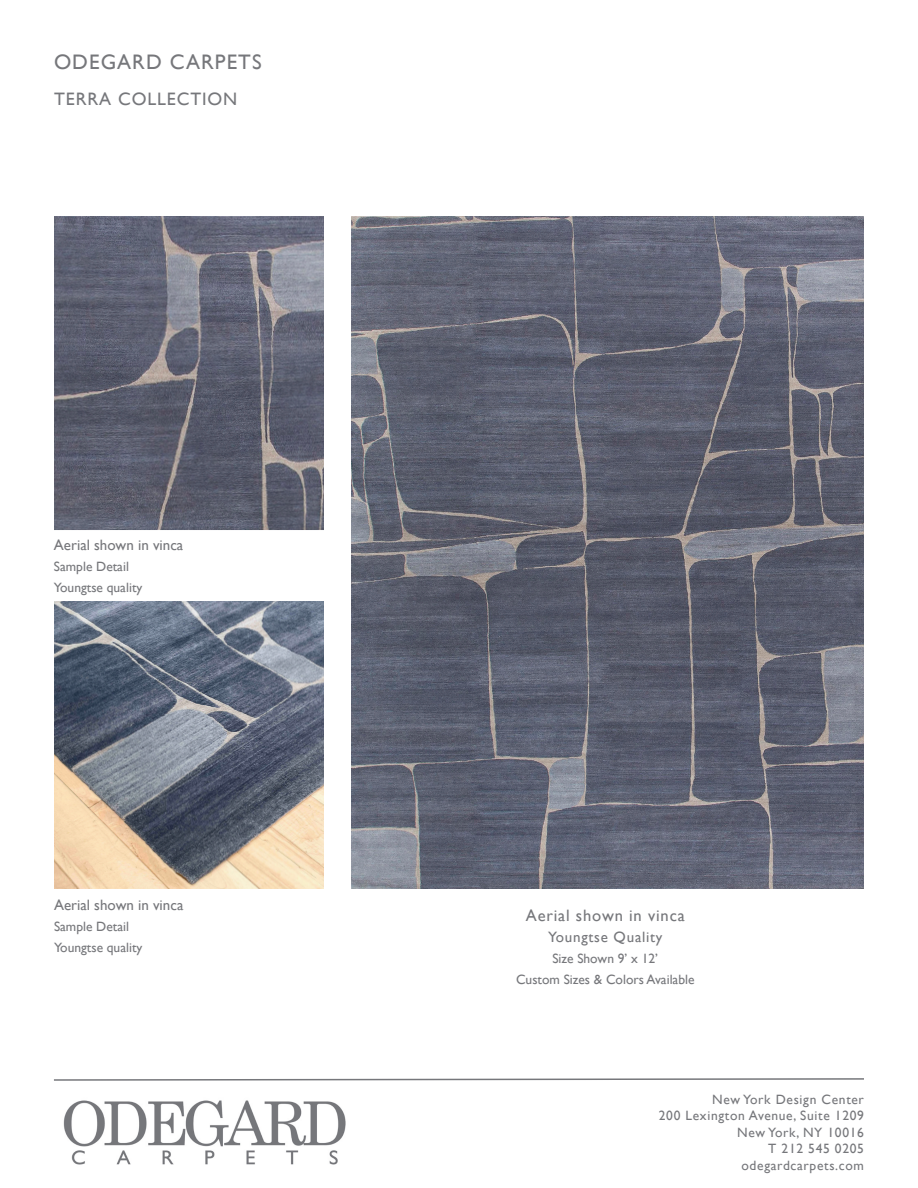
<style>
.page{position:relative;width:918px;height:1188px;background:#fff}
.page>*{position:absolute;margin:0;border:0;box-sizing:border-box;transform-origin:0 0}
.t1{font:21px "Gill Sans";letter-spacing:.05em;color:#76777b}
.t2{font:18px "Gill Sans";letter-spacing:.05em;color:#76777b}
.t3{font:16.5px "Gill Sans";letter-spacing:.05em;color:#76777b}
.t4{font:15px "Gill Sans";color:#76777b}
.t5{font:15px "Gill Sans";letter-spacing:.05em;color:#76777b}
.t6{font:13.5px "Gill Sans";color:#76777b}
.t7{font:13.5px "Gill Sans";letter-spacing:.05em;color:#76777b}
</style>
<div class="page">
<svg style="left:54px;top:1078px;width:810px;height:3px"></svg>
<img style="left:63px;top:1100px;width:283px;height:65px">
<img style="left:351px;top:216px;width:513px;height:672px">
<img style="left:54px;top:602px;width:270px;height:286px">
<img style="left:54px;top:216px;width:270px;height:314px">
<p class="t1" style="left:54px;top:49px;width:209px">ODEGARD CARPETS</p>
<p class="t2" style="left:54px;top:88px;width:185px">TERRA COLLECTION</p>
<p class="t4" style="left:54px;top:536px;width:131px">Aerial shown in vinca</p>
<p class="t6" style="left:54px;top:558px;width:77px">Sample Detail</p>
<p class="t6" style="left:54px;top:579px;width:90px">Youngtse quality</p>
<p class="t4" style="left:54px;top:896px;width:131px">Aerial shown in vinca</p>
<p class="t6" style="left:54px;top:918px;width:77px">Sample Detail</p>
<p class="t6" style="left:54px;top:939px;width:90px">Youngtse quality</p>
<p class="t3" style="left:526px;top:906px;width:160px">Aerial shown in vinca</p>
<p class="t5" style="left:548px;top:928px;width:116px">Youngtse Quality</p>
<p class="t6" style="left:552px;top:950px;width:107px">Size Shown 9’ x 12’</p>
<p class="t6" style="left:516px;top:971px;width:180px">Custom Sizes &amp; Colors Available</p>
<p class="t7" style="left:712px;top:1091px;width:153px">New York Design Center</p>
<p class="t7" style="left:659px;top:1108px;width:207px">200 Lexington Avenue, Suite 1209</p>
<p class="t7" style="left:737px;top:1124px;width:128px">New York, NY 10016</p>
<p class="t7" style="left:768px;top:1141px;width:97px">T 212 545 0205</p>
<p class="t7" style="left:742px;top:1157px;width:124px">odegardcarpets.com</p>
</div>
